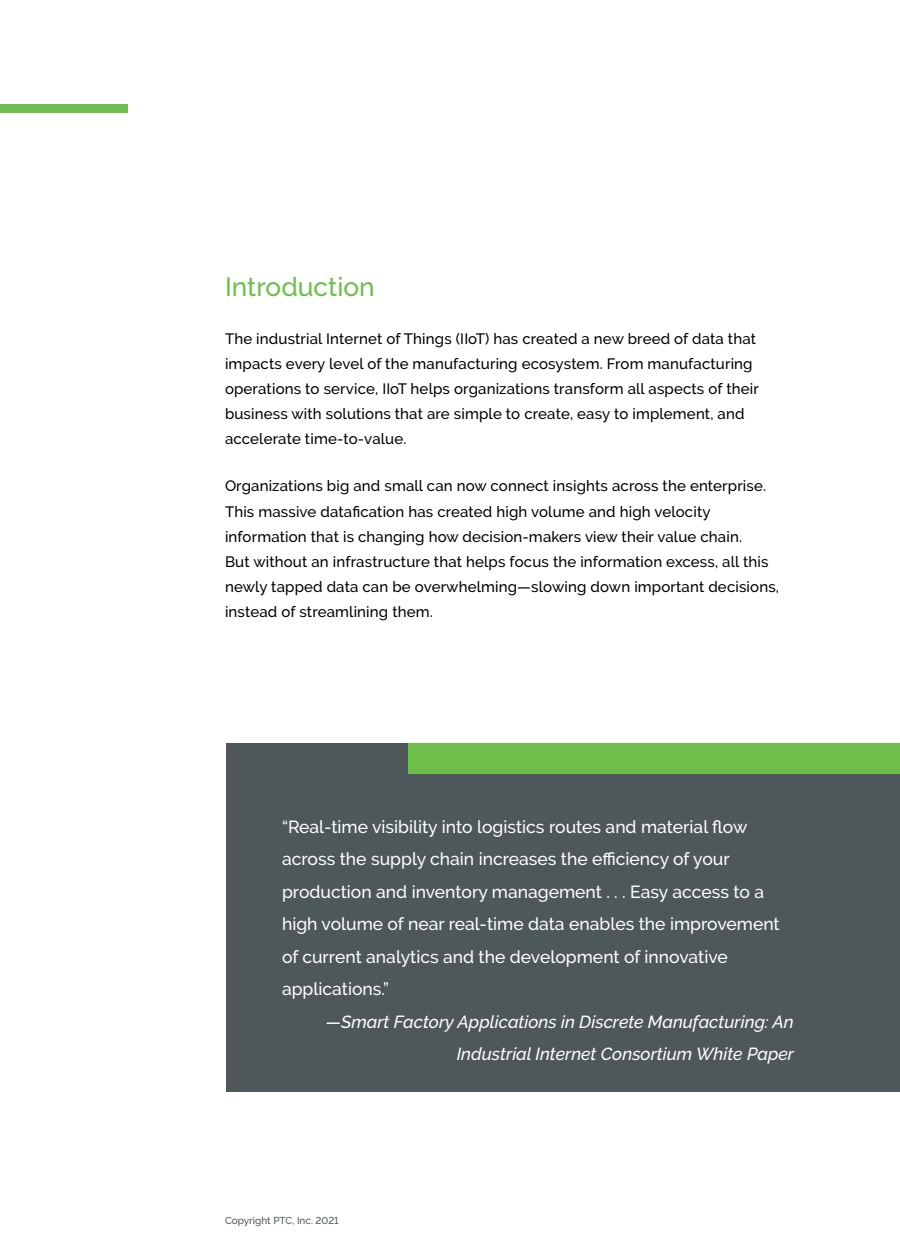
<style>
.page{position:relative;width:900px;height:1260px;background:#fff}
.page>*{position:absolute;margin:0;border:0;box-sizing:border-box;transform-origin:0 0}
.t1{font:500 26.25px "PTC Raleway";color:#6ebe4b}
.t2{font:500 17.5px/32.5px "PTC Raleway";color:#fff}
.t3{font:italic 500 17.5px/32.5px "PTC Raleway";color:#fff;text-align:right}
.t4{font:500 15px/25px "PTC Raleway";letter-spacing:.01em;color:#000}
.t5{font:500 10px "PTC Raleway";color:#4e585a}
</style>
<div class="page">
<div style="left:0;top:104px;width:128px;height:8px;background:#6ebe4b"></div>
<div style="left:227px;top:743px;width:673px;height:349px;background:#4e585a"></div>
<div style="left:409px;top:743px;width:491px;height:31px;background:#6ebe4b"></div>
<h1 class="t1" style="left:225px;top:272px;width:151px">Introduction</h1>
<p class="t4" style="left:225px;top:326px;width:535px">The industrial Internet of Things (IIoT) has created a new breed of data that impacts every level of the manufacturing ecosystem. From manufacturing operations to service, IIoT helps organizations transform all aspects of their business with solutions that are simple to create, easy to implement, and accelerate time-to-value.</p>
<p class="t4" style="left:225px;top:474px;width:556px">Organizations big and small can now connect insights across the enterprise.<br>This massive datafication has created high volume and high velocity information that is changing how decision-makers view their value chain.<br>But without an infrastructure that helps focus the information excess, all this newly tapped data can be overwhelming—slowing down important decisions, instead of streamlining them.</p>
<p class="t2" style="left:282px;top:811px;width:499px">“Real-time visibility into logistics routes and material flow across the supply chain increases the efficiency of your production and inventory management . . . Easy access to a high volume of near real-time data enables the improvement of current analytics and the development of innovative applications.”</p>
<p class="t3" style="left:326px;top:1006px;width:470px">—Smart Factory Applications in Discrete Manufacturing: An<br>Industrial Internet Consortium White Paper</p>
<p class="t5" style="left:225px;top:1215px;width:115px">Copyright PTC, Inc. 2021</p>
</div>
